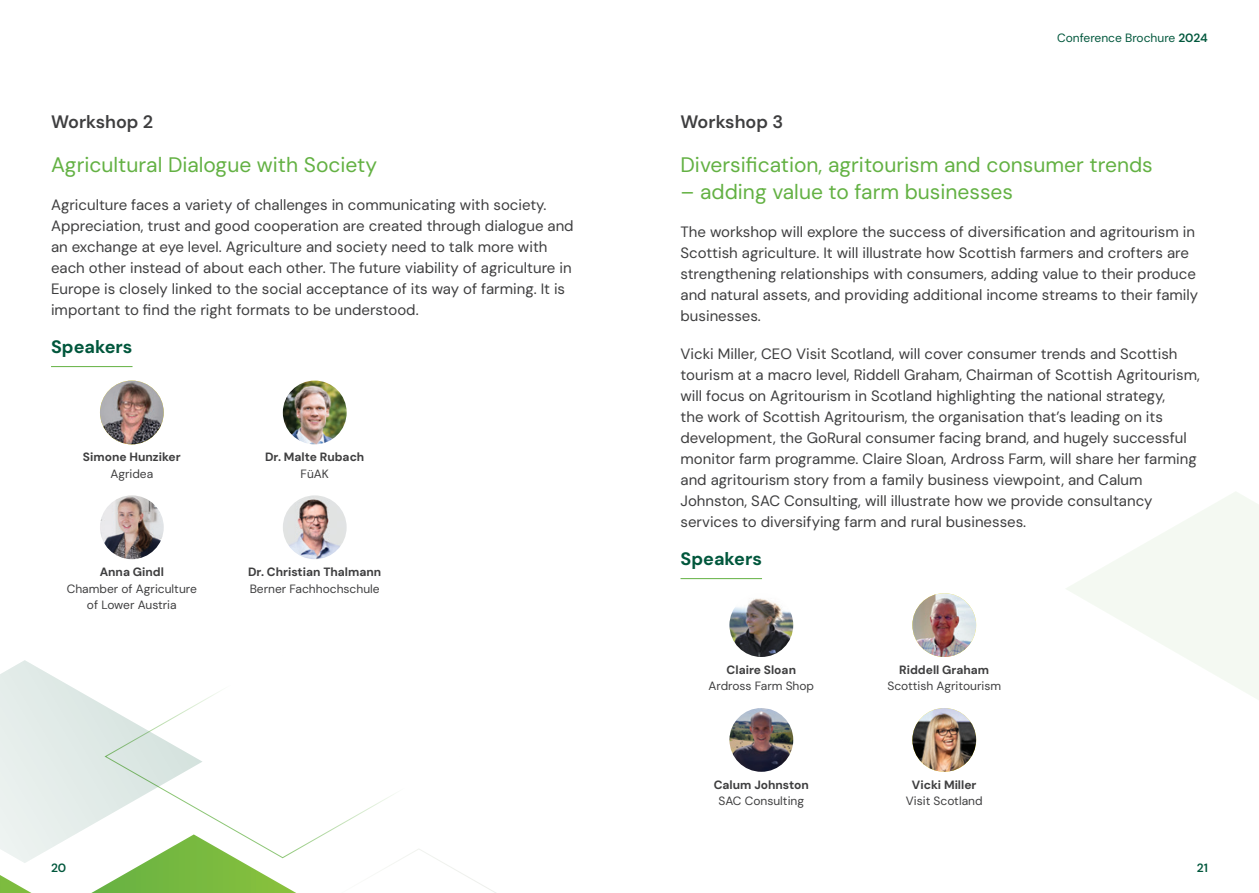
<style>
.page{position:relative;width:1259px;height:893px;background:#fff}
.page>*{position:absolute;margin:0;border:0;box-sizing:border-box;transform-origin:0 0}
.t1{font:21px "DM Sans";color:#63b143}
.t2{font:600 18px "DM Sans";color:#3e3e3f}
.t3{font:700 18px "DM Sans";color:#01573c}
.t4{font:15px/21px "DM Sans";color:#3e3e3f}
.t5{font:12px/16.5px "DM Sans";color:#3e3e3f;text-align:center}
.t6{font:700 12px "DM Sans";color:#3e3e3f}
.t7{font:12px "DM Sans";color:#01573c}
.t8{font:600 12px "DM Sans";color:#01573c}
.s1{font-weight:600}
</style>
<div class="page">
<hr style="left:51px;top:366px;width:81px;height:1px;background:#63b143">
<img style="left:100px;top:381px;width:64px;height:63px;border-radius:32px">
<img style="left:283px;top:381px;width:64px;height:63px;border-radius:32px">
<img style="left:100px;top:495px;width:64px;height:64px;border-radius:32px">
<img style="left:283px;top:495px;width:64px;height:64px;border-radius:32px">
<svg style="left:1066px;top:492px;width:193px;height:208px"></svg>
<hr style="left:680px;top:578px;width:82px;height:1px;background:#63b143">
<img style="left:729px;top:593px;width:64px;height:64px;border-radius:32px">
<img style="left:912px;top:593px;width:64px;height:64px;border-radius:32px">
<img style="left:729px;top:708px;width:64px;height:64px;border-radius:32px">
<img style="left:912px;top:708px;width:64px;height:64px;border-radius:32px">
<svg style="left:0;top:660px;width:496px;height:233px"></svg>
<p class="t2" style="left:51px;top:111px;width:104px">Workshop 2</p>
<p class="t1" style="left:51px;top:152px;width:327px">Agricultural Dialogue with Society</p>
<p class="t4" style="left:51px;top:195px;width:524px">Agriculture faces a variety of challenges in communicating with society.<br>Appreciation, trust and good cooperation are created through dialogue and an exchange at eye level. Agriculture and society need to talk more with each other instead of about each other. The future viability of agriculture in Europe is closely linked to the social acceptance of its way of farming. It is important to find the right formats to be understood.</p>
<p class="t3" style="left:51px;top:336px;width:83px">Speakers</p>
<p class="t6" style="left:83px;top:449px;width:99px">Simone Hunziker</p>
<p class="t5" style="left:110px;top:465px;width:44px">Agridea</p>
<p class="t6" style="left:100px;top:564px;width:66px">Anna Gindl</p>
<p class="t5" style="left:67px;top:580px;width:132px">Chamber of Agriculture of Lower Austria</p>
<p class="t6" style="left:265px;top:449px;width:101px">Dr. Malte Rubach</p>
<p class="t5" style="left:301px;top:465px;width:30px">FüAK</p>
<p class="t6" style="left:248px;top:564px;width:135px">Dr. Christian Thalmann</p>
<p class="t5" style="left:250px;top:580px;width:132px">Berner Fachhochschule</p>
<p class="t8" style="left:51px;top:860px;width:17px">20</p>
<p class="t7" style="left:1057px;top:30px;width:152px">Conference Brochure <span class="s1">2024</span></p>
<p class="t2" style="left:680px;top:111px;width:104px">Workshop 3</p>
<p class="t1" style="left:680px;top:152px;width:474px">Diversification, agritourism and consumer trends</p>
<p class="t1" style="left:680px;top:179px;width:334px">– adding value to farm businesses</p>
<p class="t4" style="left:680px;top:222px;width:519px">The workshop will explore the success of diversification and agritourism in Scottish agriculture. It will illustrate how Scottish farmers and crofters are strengthening relationships with consumers, adding value to their produce and natural assets, and providing additional income streams to their family businesses.</p>
<p class="t4" style="left:680px;top:344px;width:521px">Vicki Miller, CEO Visit Scotland, will cover consumer trends and Scottish tourism at a macro level, Riddell Graham, Chairman of Scottish Agritourism, will focus on Agritourism in Scotland highlighting the national strategy,<br>the work of Scottish Agritourism, the organisation that’s leading on its development, the GoRural consumer facing brand, and hugely successful monitor farm programme. Claire Sloan, Ardross Farm, will share her farming and agritourism story from a family business viewpoint, and Calum Johnston, SAC Consulting, will illustrate how we provide consultancy services to diversifying farm and rural businesses.</p>
<p class="t3" style="left:680px;top:548px;width:83px">Speakers</p>
<p class="t6" style="left:726px;top:662px;width:71px">Claire Sloan</p>
<p class="t5" style="left:708px;top:678px;width:107px">Ardross Farm Shop</p>
<p class="t6" style="left:714px;top:777px;width:97px">Calum Johnston</p>
<p class="t5" style="left:718px;top:793px;width:87px">SAC Consulting</p>
<p class="t6" style="left:899px;top:662px;width:92px">Riddell Graham</p>
<p class="t5" style="left:887px;top:678px;width:115px">Scottish Agritourism</p>
<p class="t6" style="left:912px;top:777px;width:66px">Vicki Miller</p>
<p class="t5" style="left:906px;top:793px;width:78px">Visit Scotland</p>
<p class="t8" style="left:1196px;top:860px;width:13px">21</p>
</div>
